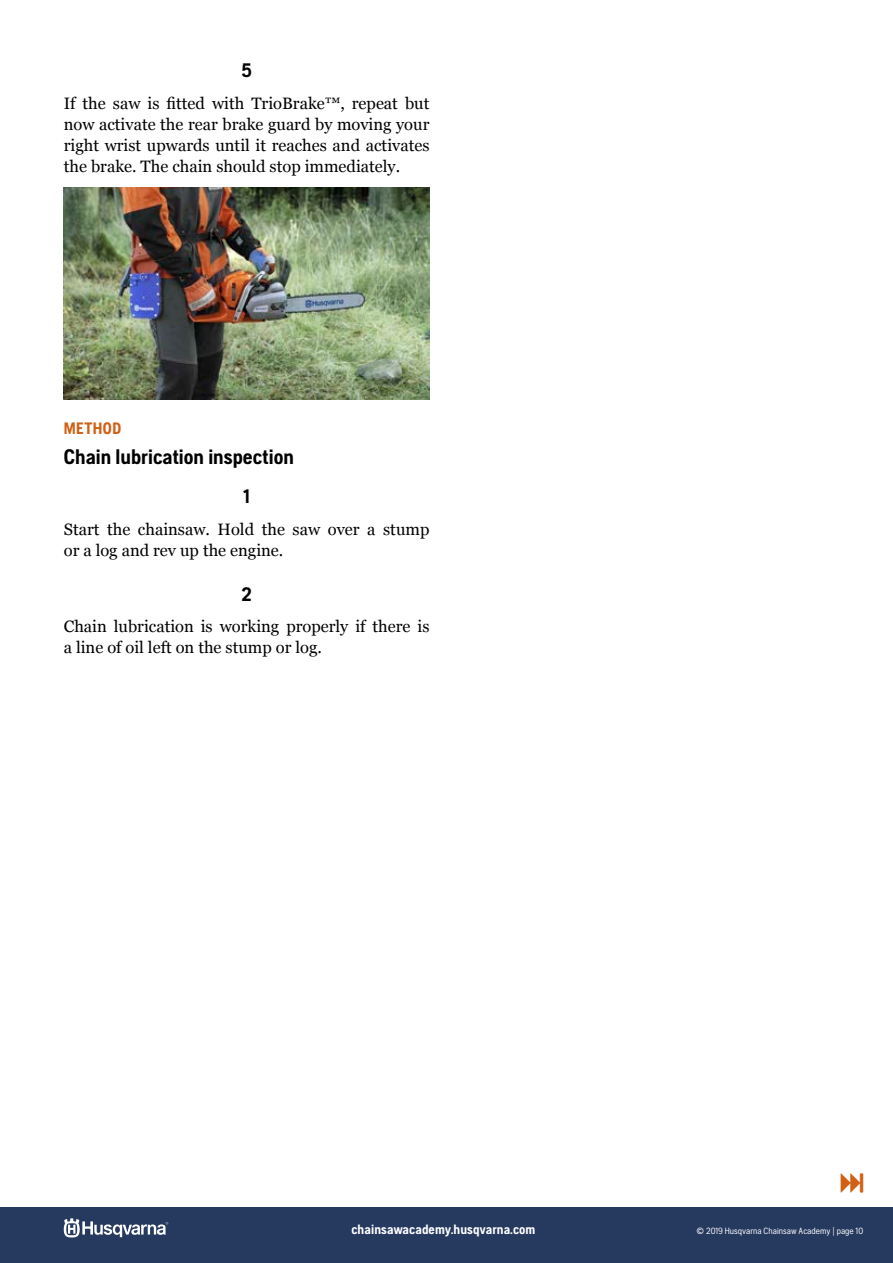
<style>
.page{position:relative;width:893px;height:1263px;background:#fff}
.page>*{position:absolute;margin:0;border:0;box-sizing:border-box;transform-origin:0 0}
.t1{font:700 21px "Husqvarna Gothic";color:#000}
.t2{font:700 19.5px "Husqvarna Gothic";color:#000}
.t3{font:16.5px/21px "Georgia";color:#000}
.t4{font:700 16.5px "Husqvarna Gothic";letter-spacing:.03em;color:#d06015}
.t5{font:700 13.5px "Husqvarna Gothic";letter-spacing:.005em;color:#fff}
.t6{font:9px "Husqvarna Gothic";letter-spacing:.005em;color:#fff}
</style>
<div class="page">
<div style="left:0;top:1208px;width:893px;height:55px;background:#26395f"></div>
<svg style="left:64px;top:1218px;width:104px;height:19px"></svg>
<img style="left:64px;top:187px;width:365px;height:213px">
<p class="t2" style="left:241px;top:59px;width:12px">5</p>
<p class="t3" style="left:64px;top:93px;width:367px;text-align:justify">If the saw is fitted with TrioBrake™, repeat but now activate the rear brake guard by moving your right wrist upwards until it reaches and activates the brake. The chain should stop immediately.</p>
<p class="t4" style="left:64px;top:419px;width:59px">METHOD</p>
<p class="t1" style="left:64px;top:445px;width:232px">Chain lubrication inspection</p>
<p class="t2" style="left:243px;top:485px;width:8px">1</p>
<p class="t3" style="left:64px;top:519px;width:367px">Start the chainsaw. Hold the saw over a stump or a log and rev up the engine.</p>
<p class="t2" style="left:242px;top:583px;width:12px">2</p>
<p class="t3" style="left:64px;top:616px;width:367px">Chain lubrication is working properly if there is a line of oil left on the stump or log.</p>
<p class="t5" style="left:351px;top:1222px;width:186px">chainsawacademy.husqvarna.com</p>
<p class="t6" style="left:697px;top:1226px;width:168px">© 2019 Husqvarna Chainsaw Academy | page 10</p>
</div>
